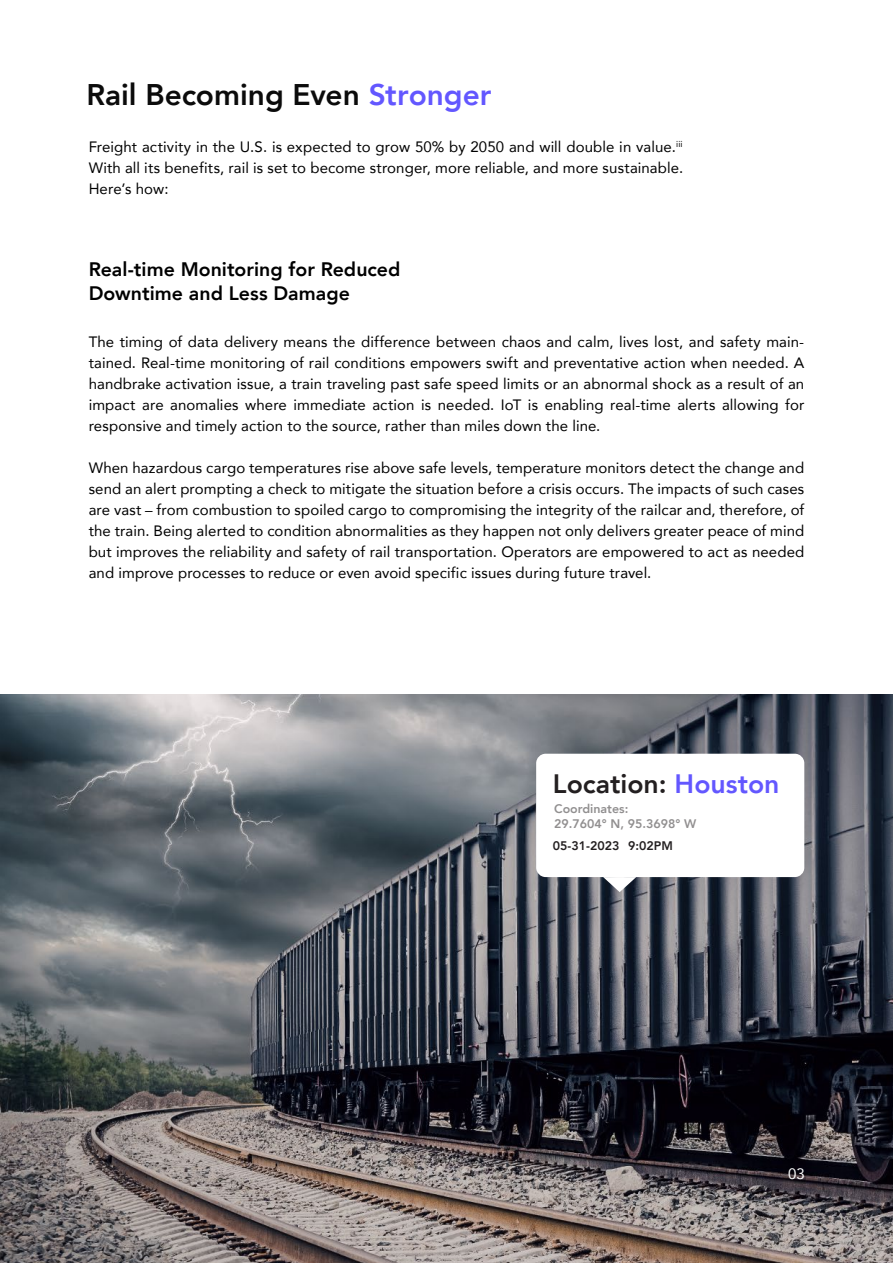
<style>
.page{position:relative;width:893px;height:1263px;background:#fff}
.page>*{position:absolute;margin:0;border:0;box-sizing:border-box;transform-origin:0 0}
.t1{font:800 29.85px "Avenir";color:#0b0b0b}
.t2{font:800 26.55px "Avenir";color:#231f20}
.t3{font:800 19.5px/23.4px "Avenir";color:#000}
.t4{font:15px/21px "Avenir";letter-spacing:.005em;color:#000;text-align:justify}
.t5{font:15px "Avenir";color:#fff}
.t6{font:800 12.45px/14.9px "Avenir";color:#231f20}
.s1{color:#6357ff}
</style>
<div class="page">
<img style="left:0;top:694px;width:893px;height:569px">
<div style="left:536px;top:754px;width:268px;height:123px;background:#fff;border-radius:10px"></div>
<svg style="left:603px;top:877px;width:33px;height:15px"></svg>
<h1 class="t1" style="left:86px;top:72px;width:407px">Rail Becoming Even <span class="s1">Stronger</span></h1>
<p class="t4" style="left:89px;top:136px;width:596px">Freight activity in the U.S. is expected to grow 50% by 2050 and will double in value.<sup>iii </sup>With all its benefits, rail is set to become stronger, more reliable, and more sustainable.<br>Here’s how:</p>
<h3 class="t3" style="left:89px;top:258px;width:313px">Real-time Monitoring for Reduced<br>Downtime and Less Damage</h3>
<p class="t4" style="left:89px;top:330px;width:717px">The timing of data delivery means the difference between chaos and calm, lives lost, and safety main&shy;tained. Real-time monitoring of rail conditions empowers swift and preventative action when needed. A handbrake activation issue, a train traveling past safe speed limits or an abnormal shock as a result of an impact are anomalies where immediate action is needed. IoT is enabling real-time alerts allowing for responsive and timely action to the source, rather than miles down the line.</p>
<p class="t4" style="left:89px;top:456px;width:717px">When hazardous cargo temperatures rise above safe levels, temperature monitors detect the change and send an alert prompting a check to mitigate the situation before a crisis occurs. The impacts of such cases are vast – from combustion to spoiled cargo to compromising the integrity of the railcar and, therefore, of the train. Being alerted to condition abnormalities as they happen not only delivers greater peace of mind but improves the reliability and safety of rail transportation. Operators are empowered to act as needed and improve processes to reduce or even avoid specific issues during future travel.</p>
<h2 class="t2" style="left:553px;top:763px;width:228px">Location: <span class="s1">Houston</span></h2>
<p class="t6" style="left:554px;top:801px;width:144px">Coordinates:<br>29.7604° N, 95.3698° W</p>
<p class="t6" style="left:553px;top:838px;width:122px">05-31-2023 9:02PM</p>
<p class="t5" style="left:788px;top:1161px;width:18px">03</p>
</div>
